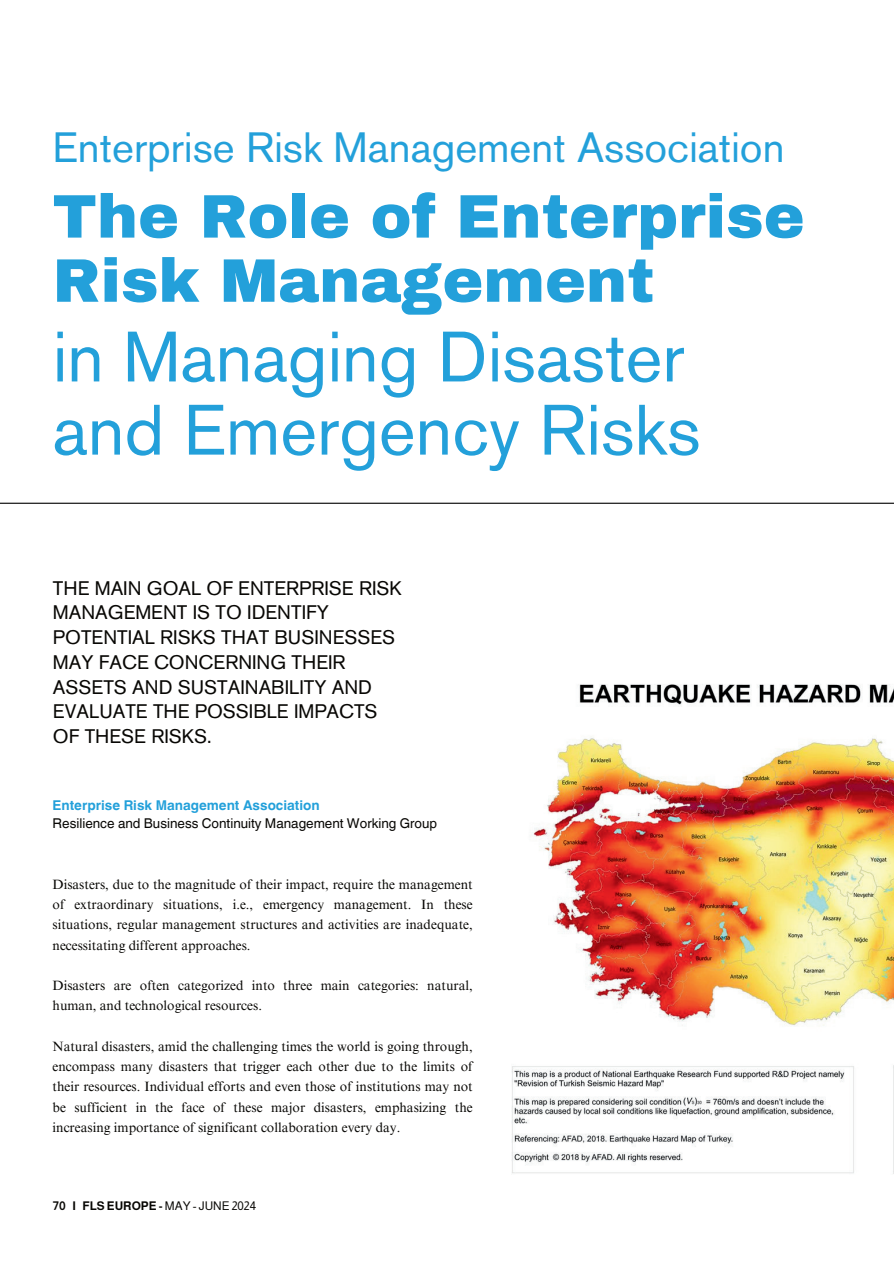
<style>
.page{position:relative;width:894px;height:1264px;background:#fff}
.page>*{position:absolute;margin:0;border:0;box-sizing:border-box;transform-origin:0 0}
.t1{font:70.5px/73.2px ".F0 x 3 adbff 8";color:#23a0da}
.t2{font:900 61.5px/64.2px "Archivo";color:#23a0da}
.t3{font:42px ".F0 x 3 adbff 8";color:#23a0da}
.t4{font:19.5px/24.8px ".F0 x 3 adbff 8";color:#080704}
.t5{font:13.5px/20.2px "Times NRMT Pro";color:#080704;text-align:justify}
.t6{font:13.5px "Helvetica World";color:#080704}
.t7{font:700 13.5px "Helvetica World";color:#23a0da}
.t8{font:700 12px "Almarai";color:#080704}
.s1{font-weight:400}
</style>
<div class="page">
<hr style="left:0;top:502px;width:893px;height:2px;background:#000">
<img style="left:511px;top:684px;width:381px;height:490px">
<h3 class="t3" style="left:53px;top:131px;width:733px">Enterprise Risk Management Association</h3>
<h2 class="t2" style="left:53px;top:184px;width:753px">The Role of Enterprise<br>Risk Management</h2>
<h1 class="t1" style="left:53px;top:327px;width:649px">in Managing Disaster and Emergency Risks</h1>
<h3 class="t4" style="left:53px;top:577px;width:350px">THE MAIN GOAL OF ENTERPRISE RISK<br>MANAGEMENT IS TO IDENTIFY<br>POTENTIAL RISKS THAT BUSINESSES<br>MAY FACE CONCERNING THEIR<br>ASSETS AND SUSTAINABILITY AND<br>EVALUATE THE POSSIBLE IMPACTS<br>OF THESE RISKS.</h3>
<p class="t7" style="left:53px;top:797px;width:269px">Enterprise Risk Management Association</p>
<p class="t6" style="left:53px;top:815px;width:386px">Resilience and Business Continuity Management Working Group</p>
<p class="t5" style="left:53px;top:874px;width:421px">Disasters, due to the magnitude of their impact, require the management of extraordinary situations, i.e., emergency management. In these situations, regular management structures and activities are inadequate, necessitating different approaches.</p>
<p class="t5" style="left:53px;top:976px;width:421px">Disasters are often categorized into three main categories: natural, human, and technological resources.</p>
<p class="t5" style="left:53px;top:1036px;width:421px">Natural disasters, amid the challenging times the world is going through, encompass many disasters that trigger each other due to the limits of their resources. Individual efforts and even those of institutions may not be sufficient in the face of these major disasters, emphasizing the increasing importance of significant collaboration every day.</p>
<p class="t8" style="left:53px;top:1196px;width:204px">70 I FLS EURO PE - <span class="s1">MAY - JUNE 2024</span></p>
</div>
